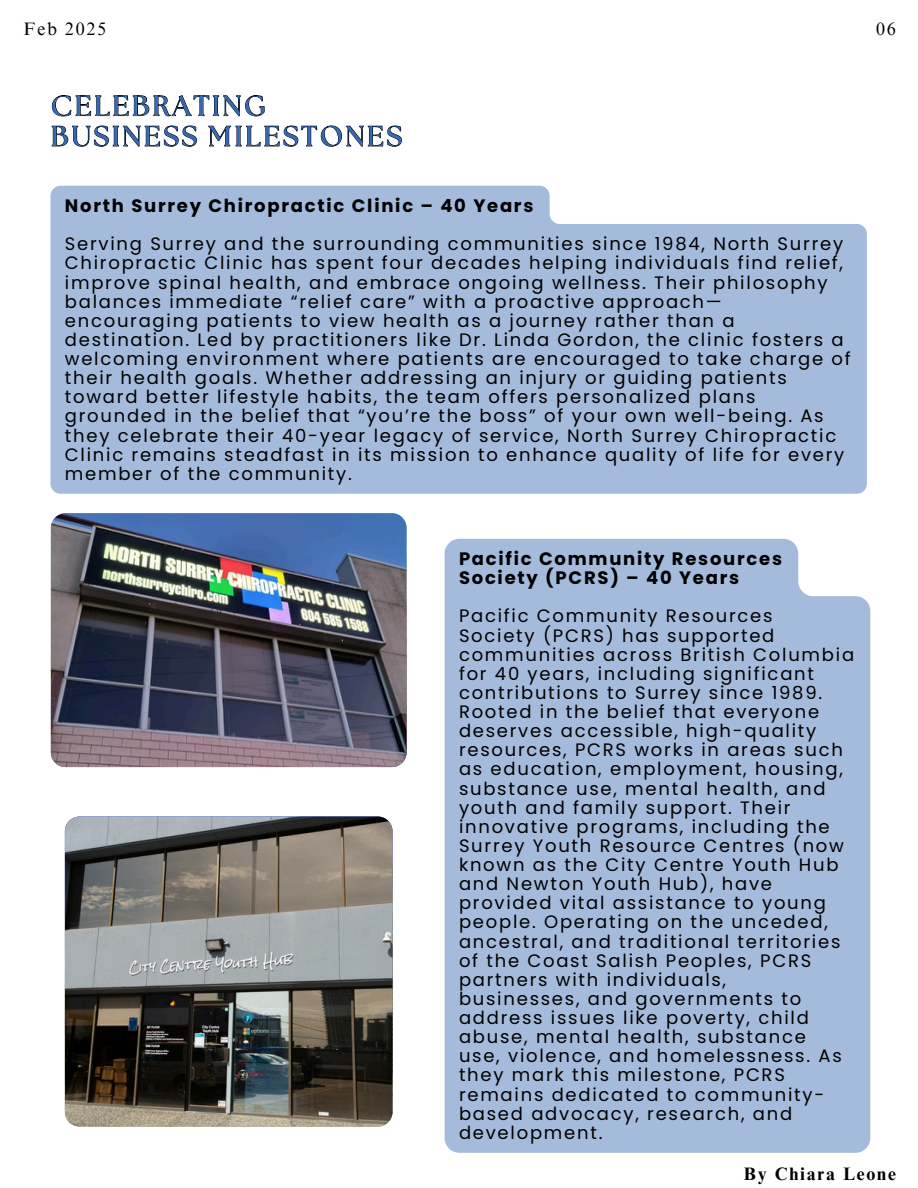
<style>
.page{position:relative;width:918px;height:1188px;background:#fff}
.page>*{position:absolute;margin:0;border:0;box-sizing:border-box;transform-origin:0 0}
.t1{font:700 28.2px/30.3px "The Seasons";letter-spacing:.095em;color:#3567b2}
.t2{font:18px/19.2px "Poppins";letter-spacing:.095em;color:#000}
.t3{font:700 18px/19.2px "Poppins";letter-spacing:.095em;color:#000}
.t4{font:700 18px "Times NRMT Pro";letter-spacing:.095em;color:#000}
.t5{font:18px "Times NRMT Pro";letter-spacing:.095em;color:#000}
</style>
<div class="page">
<img style="left:51px;top:513px;width:355px;height:254px;border-radius:15px">
<img style="left:65px;top:817px;width:327px;height:310px;border-radius:15px">
<svg style="left:52px;top:95px;width:213px;height:22px"></svg>
<svg style="left:51px;top:125px;width:351px;height:22px"></svg>
<div style="left:51px;top:186px;width:816px;height:308px;background:#a5bbdb"></div>
<div style="left:445px;top:539px;width:425px;height:614px;background:#a5bbdb"></div>
<p class="t5" style="left:24px;top:22px;width:84px">Feb 2025</p>
<p class="t5" style="left:876px;top:22px;width:21px">06</p>
<h1 class="t1" style="left:51px;top:92px;width:353px">CELEBRATING<br>BUSINESS MILESTONES</h1>
<h2 class="t3" style="left:65px;top:196px;width:470px">North Surrey Chiropractic Clinic – 40 Years</h2>
<p class="t2" style="left:65px;top:234px;width:787px">Serving Surrey and the surrounding communities since 1984, North Surrey Chiropractic Clinic has spent four decades helping individuals find relief, improve spinal health, and embrace ongoing wellness. Their philosophy balances immediate “relief care” with a proactive approach— encouraging patients to view health as a journey rather than a destination. Led by practitioners like Dr. Linda Gordon, the clinic fosters a welcoming environment where patients are encouraged to take charge of their health goals. Whether addressing an injury or guiding patients toward better lifestyle habits, the team offers personalized plans grounded in the belief that “you’re the boss” of your own well-being. As they celebrate their 40-year legacy of service, North Surrey Chiropractic Clinic remains steadfast in its mission to enhance quality of life for every member of the community.</p>
<p class="t3" style="left:459px;top:549px;width:325px">Pacific Community Resources<br>Society (PCRS) – 40 Years</p>
<p class="t2" style="left:459px;top:607px;width:397px">Pacific Community Resources<br>Society (PCRS) has supported communities across British Columbia for 40 years, including significant contributions to Surrey since 1989.<br>Rooted in the belief that everyone deserves accessible, high-quality resources, PCRS works in areas such as education, employment, housing, substance use, mental health, and youth and family support. Their innovative programs, including the Surrey Youth Resource Centres (now known as the City Centre Youth Hub and Newton Youth Hub), have provided vital assistance to young people. Operating on the unceded, ancestral, and traditional territories of the Coast Salish Peoples, PCRS partners with individuals,<br>businesses, and governments to address issues like poverty, child abuse, mental health, substance<br>use, violence, and homelessness. As they mark this milestone, PCRS remains dedicated to community&shy;based advocacy, research, and development.</p>
<p class="t4" style="left:744px;top:1168px;width:153px">By Chiara Leone</p>
</div>
